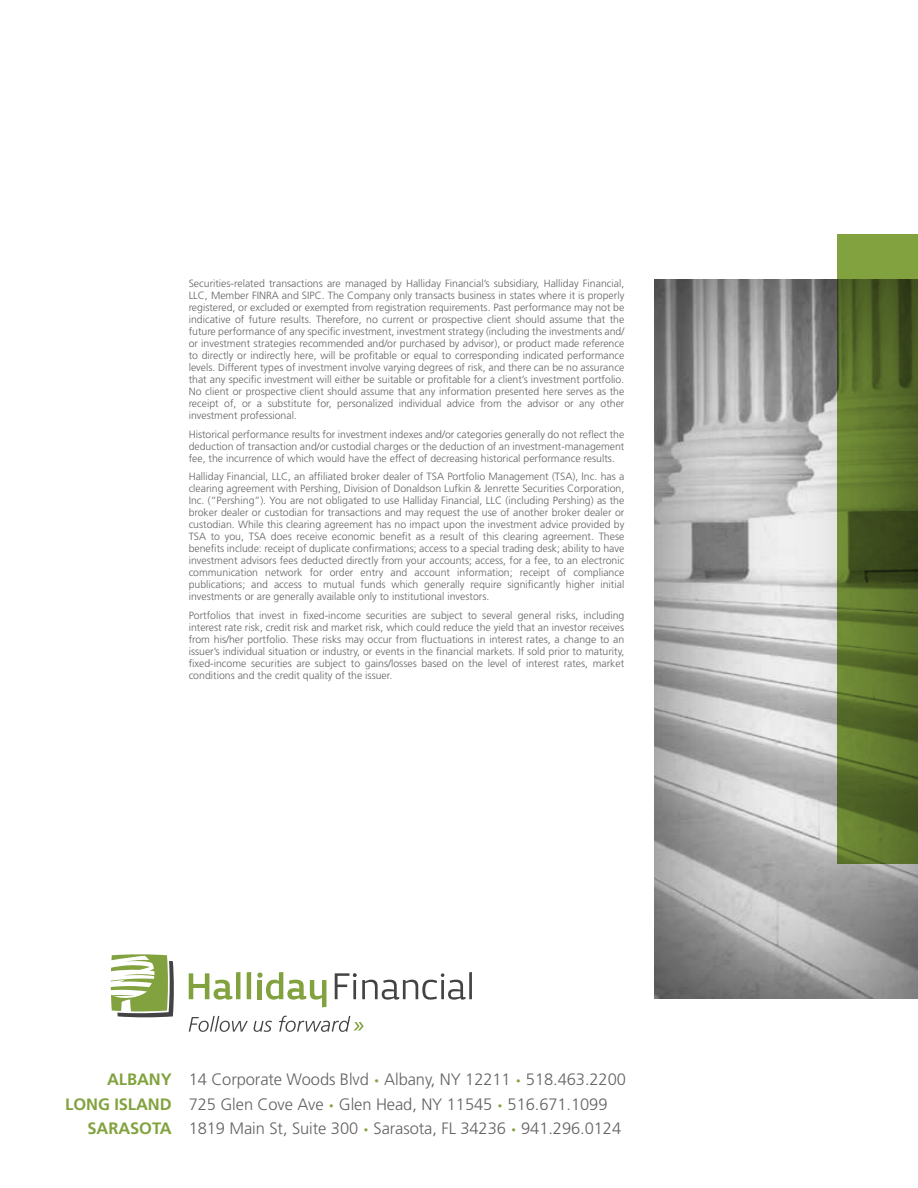
<style>
.page{position:relative;width:918px;height:1188px;background:#fff}
.page>*{position:absolute;margin:0;border:0;box-sizing:border-box;transform-origin:0 0}
.Body_Copy_1{font:300 16.5px "Frutiger LT Std";letter-spacing:-.005em;color:#636366}
.Body_Copy_1-2{font:700 16.5px "Frutiger LT Std";letter-spacing:-.005em;color:#82a23f}
.Body_Copy_1-3{font:300 10.5px/12px "Frutiger LT Std";color:#636366;text-align:justify}
.s1{font-size:9px;color:#82a23f}
</style>
<div class="page">
<div style="left:654px;top:278px;width:264px;height:721px;background:#000;opacity:.65"></div>
<hr style="left:236px;top:972px;width:4px;height:27px;background:#82a240">
<hr style="left:247px;top:972px;width:4px;height:27px;background:#82a240">
<svg style="left:257px;top:972px;width:69px;height:35px"></svg>
<svg style="left:189px;top:973px;width:43px;height:27px"></svg>
<hr style="left:469px;top:972px;width:3px;height:27px;background:#434244">
<svg style="left:335px;top:973px;width:131px;height:27px"></svg>
<svg style="left:111px;top:954px;width:63px;height:64px"></svg>
<svg style="left:189px;top:1016px;width:59px;height:16px"></svg>
<svg style="left:254px;top:1021px;width:18px;height:11px"></svg>
<svg style="left:279px;top:1016px;width:85px;height:16px"></svg>
<svg style="left:837px;top:234px;width:81px;height:630px;background:#596f2b"></svg>
<p class="Body_Copy_1-3" style="left:189px;top:277px;width:437px">Securities-related transactions are managed by Halliday Financial’s subsidiary, Halliday Financial, LLC, Member FINRA and SIPC. The Company only transacts business in states where it is properly registered, or excluded or exempted from registration requirements. Past performance may not be indicative of future results. Therefore, no current or prospective client should assume that the future performance of any specific investment, investment strategy (including the investments and/ or investment strategies recommended and/or purchased by advisor), or product made reference to directly or indirectly here, will be profitable or equal to corresponding indicated performance levels. Different types of investment involve varying degrees of risk, and there can be no assurance that any specific investment will either be suitable or profitable for a client’s investment portfolio.<br>No client or prospective client should assume that any information presented here serves as the receipt of, or a substitute for, personalized individual advice from the advisor or any other investment professional.</p>
<p class="Body_Copy_1-3" style="left:189px;top:428px;width:437px">Historical performance results for investment indexes and/or categories generally do not reflect the deduction of transaction and/or custodial charges or the deduction of an investment-management fee, the incurrence of which would have the effect of decreasing historical performance results.</p>
<p class="Body_Copy_1-3" style="left:189px;top:471px;width:437px">Halliday Financial, LLC, an affiliated broker dealer of TSA Portfolio Management (TSA), Inc. has a clearing agreement with Pershing, Division of Donaldson Lufkin &amp; Jenrette Securities Corporation, Inc. (“Pershing”). You are not obligated to use Halliday Financial, LLC (including Pershing) as the broker dealer or custodian for transactions and may request the use of another broker dealer or custodian. While this clearing agreement has no impact upon the investment advice provided by TSA to you, TSA does receive economic benefit as a result of this clearing agreement. These benefits include: receipt of duplicate confirmations; access to a special trading desk; ability to have investment advisors fees deducted directly from your accounts; access, for a fee, to an electronic communication network for order entry and account information; receipt of compliance publications; and access to mutual funds which generally require significantly higher initial investments or are generally available only to institutional investors.</p>
<p class="Body_Copy_1-3" style="left:189px;top:610px;width:437px">Portfolios that invest in fixed-income securities are subject to several general risks, including interest rate risk, credit risk and market risk, which could reduce the yield that an investor receives from his/her portfolio. These risks may occur from fluctuations in interest rates, a change to an issuer’s individual situation or industry, or events in the financial markets. If sold prior to maturity, fixed-income securities are subject to gains/losses based on the level of interest rates, market conditions and the credit quality of the issuer.</p>
<p class="Body_Copy_1-2" style="left:107px;top:1070px;width:66px">ALBANY</p>
<p class="Body_Copy_1-2" style="left:65px;top:1094px;width:108px">LONG ISLAND</p>
<p class="Body_Copy_1-2" style="left:87px;top:1119px;width:86px">SARASOTA</p>
<p class="Body_Copy_1" style="left:189px;top:1070px;width:439px">14 Corporate Woods Blvd <span class="s1">•</span> Albany, NY 12211 <span class="s1">•</span> 518.463.2200</p>
<p class="Body_Copy_1" style="left:189px;top:1095px;width:420px">725 Glen Cove Ave <span class="s1">•</span> Glen Head, NY 11545 <span class="s1">•</span> 516.671.1099</p>
<p class="Body_Copy_1" style="left:189px;top:1119px;width:434px">1819 Main St, Suite 300 <span class="s1">•</span> Sarasota, FL 34236 <span class="s1">•</span> 941.296.0124</p>
</div>
